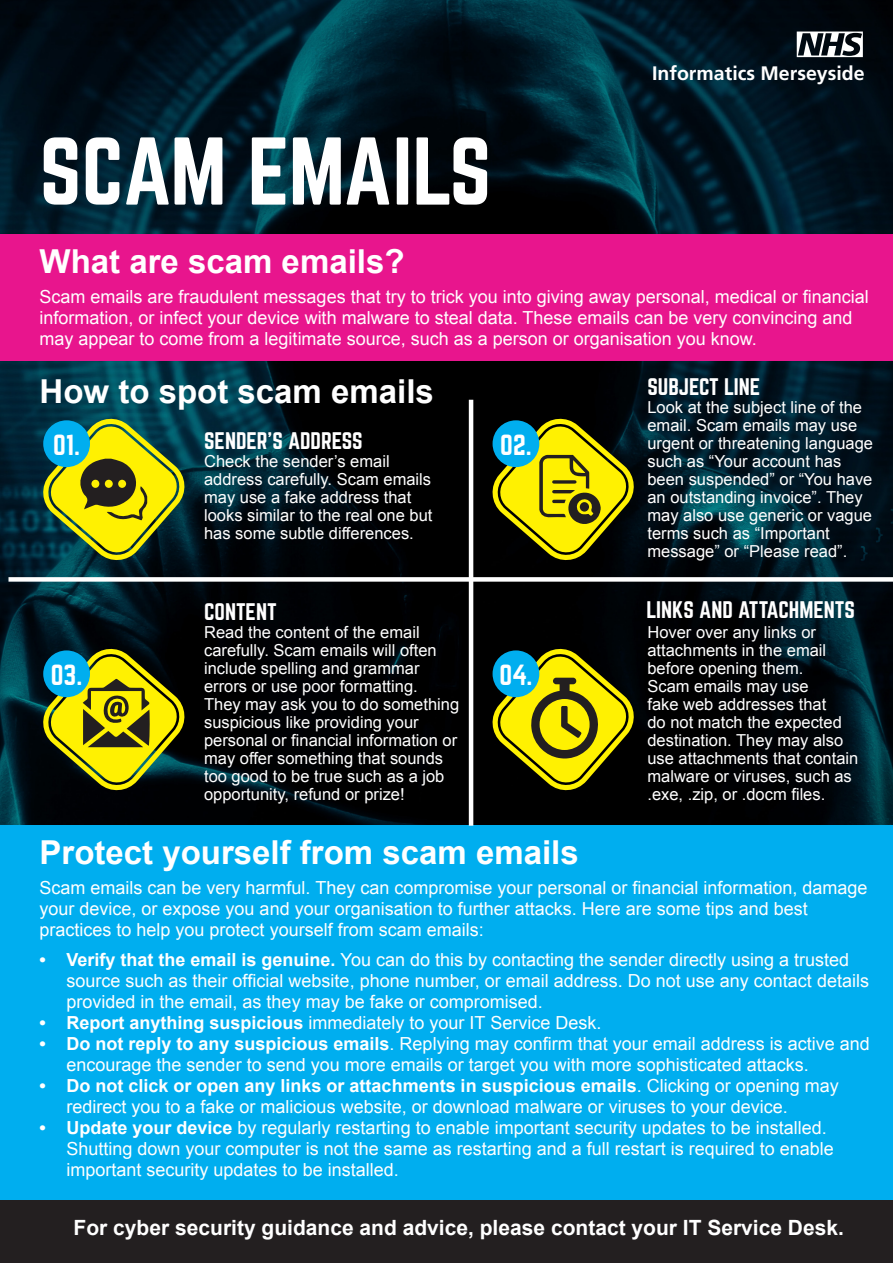
<style>
.page{position:relative;width:893px;height:1263px;background:#fff}
.page>*{position:absolute;margin:0;border:0;box-sizing:border-box;transform-origin:0 0}
.t1{font:84px "Norwester";letter-spacing:-.01em;color:#fff}
.t2{font:700 33px "Arial";color:#fff}
.t3{font:25.5px "Norwester";color:#fff}
.t4{font:700 21px "Arial";color:#fff}
.t5{font:21px "Norwester";color:#fff}
.t6{font:700 19.5px "Frutiger LT Std";color:#fff}
.t7{font:18px/21px "Arial";color:#fff}
.t8{font:16.5px/18px "Arial";color:#fff}
.s1{font-weight:700}
</style>
<div class="page">
<div style="left:0;top:926px;width:893px;height:337px;background:#231f20"></div>
<img style="left:0;top:0;width:893px;height:826px">
<div style="left:0;top:234px;width:893px;height:127px;background:#e8158d"></div>
<div style="left:0;top:826px;width:893px;height:374px;background:#00aeef"></div>
<div style="left:9px;top:577px;width:884px;height:5px;background:#fff"></div>
<hr style="left:469px;top:400px;width:4px;height:426px;background:#fff">
<svg style="left:36px;top:419px;width:156px;height:148px;background:#688431"></svg>
<div style="left:91px;top:480px;width:8px;height:8px;background:#fff101;border-radius:50%"></div>
<div style="left:105px;top:480px;width:8px;height:8px;background:#fff101;border-radius:50%"></div>
<div style="left:118px;top:480px;width:8px;height:8px;background:#fff101;border-radius:50%"></div>
<svg style="left:485px;top:419px;width:156px;height:148px;background:#717917"></svg>
<svg style="left:36px;top:649px;width:156px;height:149px;background:#69751c"></svg>
<svg style="left:485px;top:649px;width:156px;height:149px;background:#6b7215"></svg>
<svg style="left:797px;top:32px;width:66px;height:25px"></svg>
<p class="t1" style="left:40px;top:131px;width:453px">SCAM EMAILS</p>
<p class="t6" style="left:652px;top:62px;width:214px">Informatics Merseyside</p>
<p class="t2" style="left:40px;top:240px;width:366px">What are scam emails?</p>
<p class="t7" style="left:40px;top:286px;width:831px">Scam emails are fraudulent messages that try to trick you into giving away personal, medical or financial information, or infect your device with malware to steal data. These emails can be very convincing and may appear to come from a legitimate source, such as a person or organisation you know.</p>
<p class="t2" style="left:40px;top:369px;width:396px">How to spot scam emails</p>
<p class="t5" style="left:204px;top:430px;width:160px">SENDER’S ADDRESS</p>
<p class="t8" style="left:204px;top:452px;width:230px">Check the sender’s email address carefully. Scam emails may use a fake address that looks similar to the real one but has some subtle differences.</p>
<p class="t3" style="left:53px;top:432px;width:28px">01.</p>
<p class="t3" style="left:500px;top:432px;width:33px">02.</p>
<p class="t5" style="left:647px;top:377px;width:115px">SUBJECT LINE</p>
<p class="t8" style="left:647px;top:399px;width:227px">Look at the subject line of the email. Scam emails may use urgent or threatening language such as “Your account has been suspended” or “You have an outstanding invoice”. They may also use generic or vague terms such as “Important message” or “Please read”.</p>
<p class="t3" style="left:51px;top:662px;width:33px">03.</p>
<p class="t5" style="left:204px;top:602px;width:74px">CONTENT</p>
<p class="t5" style="left:646px;top:600px;width:210px">LINKS AND ATTACHMENTS</p>
<p class="t8" style="left:204px;top:623px;width:257px">Read the content of the email carefully. Scam emails will often include spelling and grammar errors or use poor formatting.<br>They may ask you to do something suspicious like providing your personal or financial information or may offer something that sounds too good to be true such as a job opportunity, refund or prize!</p>
<p class="t8" style="left:647px;top:623px;width:212px">Hover over any links or attachments in the email before opening them.<br>Scam emails may use<br>fake web addresses that<br>do not match the expected destination. They may also use attachments that contain malware or viruses, such as .exe, .zip, or .docm files.</p>
<p class="t3" style="left:499px;top:662px;width:35px">04.</p>
<p class="t2" style="left:40px;top:830px;width:541px">Protect yourself from scam emails</p>
<p class="t7" style="left:40px;top:877px;width:829px">Scam emails can be very harmful. They can compromise your personal or financial information, damage your device, or expose you and your organisation to further attacks. Here are some tips and best practices to help you protect yourself from scam emails:</p>
<p class="t7" style="left:67px;top:949px;width:804px;text-indent:-27px"><span class="s1">• Verify that the email is genuine.</span> You can do this by contacting the sender directly using a trusted source such as their official website, phone number, or email address. Do not use any contact details provided in the email, as they may be fake or compromised.</p>
<p class="t7" style="left:40px;top:1012px;width:563px"><span class="s1">• Report anything suspicious</span> immediately to your IT Service Desk.</p>
<p class="t7" style="left:67px;top:1033px;width:805px;text-indent:-27px"><span class="s1">• Do not reply to any suspicious emails</span>. Replying may confirm that your email address is active and encourage the sender to send you more emails or target you with more sophisticated attacks.</p>
<p class="t7" style="left:67px;top:1075px;width:774px;text-indent:-27px"><span class="s1">• Do not click or open any links or attachments in suspicious emails</span>. Clicking or opening may redirect you to a fake or malicious website, or download malware or viruses to your device.</p>
<p class="t7" style="left:67px;top:1117px;width:769px;text-indent:-27px"><span class="s1">• Update your device</span> by regularly restarting to enable important security updates to be installed.<br>Shutting down your computer is not the same as restarting and a full restart is required to enable important security updates to be installed.</p>
<p class="t4" style="left:74px;top:1213px;width:772px">For cyber security guidance and advice, please contact your IT Service Desk.</p>
</div>
